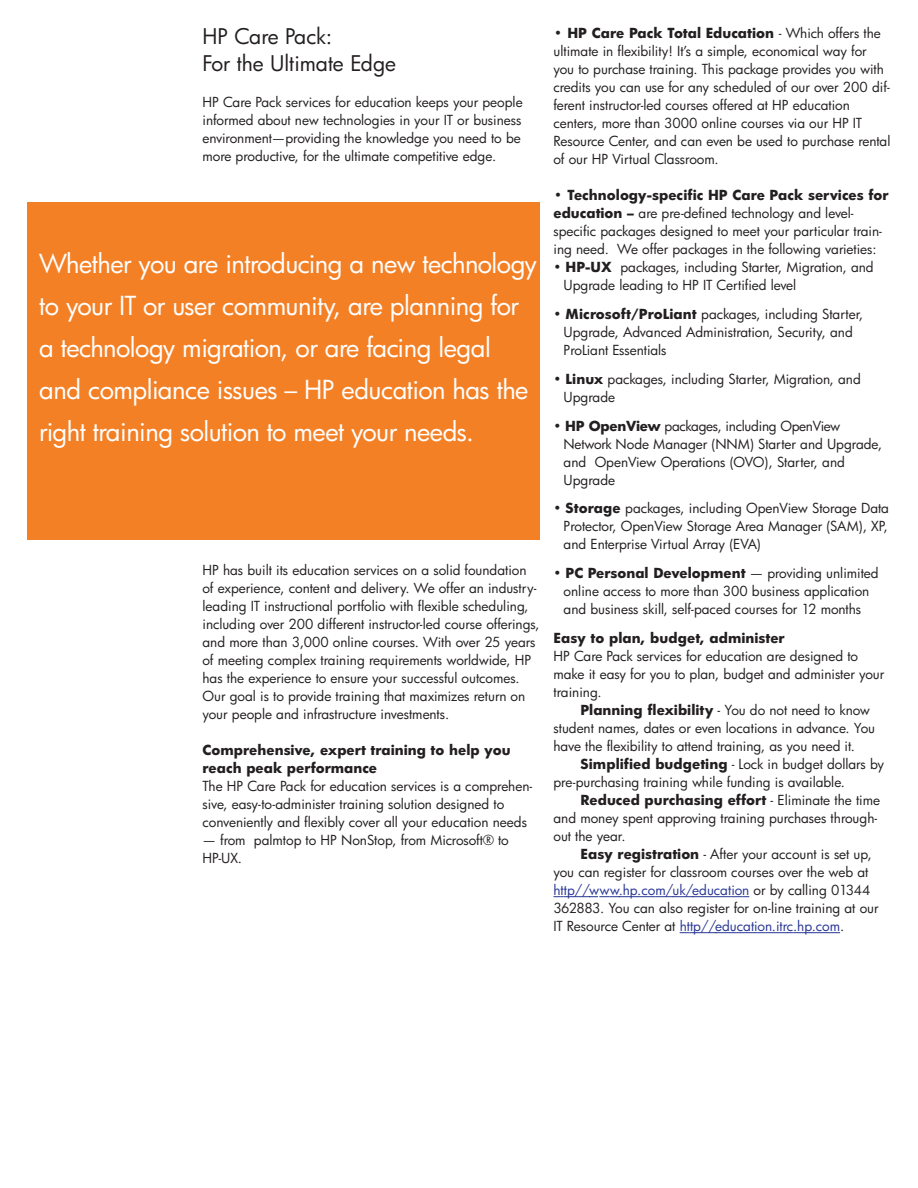
<style>
.page{position:relative;width:918px;height:1188px;background:#fff}
.page>*{position:absolute;margin:0;border:0;box-sizing:border-box;transform-origin:0 0}
.t1{font:25.5px/42px "Futura";letter-spacing:-.02em;color:#fff}
.t2{font:21px/27px "Futura";color:#231f20}
.t3{font:13.5px/18px "Futura";color:#231f20}
.t4{font:700 13.5px/18px "Futura";color:#231f20}
.s1{font-weight:700}
.s2{color:#293795}
</style>
<div class="page">
<svg style="left:554px;top:896px;width:195px;height:1px"></svg>
<svg style="left:680px;top:932px;width:160px;height:1px"></svg>
<div style="left:27px;top:202px;width:513px;height:338px;background:#f48026"></div>
<h2 class="t2" style="left:202px;top:25px;width:195px">HP Care Pack:<br>For the Ultimate Edge</h2>
<p class="t3" style="left:202px;top:95px;width:322px">HP Care Pack services for education keeps your people informed about new technologies in your IT or business environment—providing the knowledge you need to be more productive, for the ultimate competitive edge.</p>
<h1 class="t1" style="left:39px;top:245px;width:499px">Whether you are introducing a new technology to your IT or user community, are planning for a technology migration, or are facing legal and compliance issues – HP education has the right training solution to meet your needs.</h1>
<p class="t3" style="left:203px;top:563px;width:339px">HP has built its education services on a solid foundation of experience, content and delivery. We offer an industry&shy;leading IT instructional portfolio with flexible scheduling, including over 200 different instructor-led course offerings, and more than 3,000 online courses. With over 25 years of meeting complex training requirements worldwide, HP has the experience to ensure your successful outcomes.<br>Our goal is to provide training that maximizes return on your people and infrastructure investments.</p>
<p class="t4" style="left:203px;top:742px;width:310px">Comprehensive, expert training to help you reach peak performance</p>
<p class="t3" style="left:203px;top:778px;width:331px">The HP Care Pack for education services is a comprehen&shy;sive, easy-to-administer training solution designed to conveniently and flexibly cover all your education needs</p>
<p class="t3" style="left:203px;top:832px;width:308px">— from palmtop to HP NonStop, from Microsoft® to<br>HP-UX.</p>
<p class="t3" style="left:554px;top:25px;width:338px"><span class="s1">• HP Care Pack Total Education</span> - Which offers the ultimate in flexibility! It’s a simple, economical way for you to purchase training. This package provides you with credits you can use for any scheduled of our over 200 dif&shy;ferent instructor-led courses offered at HP education centers, more than 3000 online courses via our HP IT Resource Center, and can even be used to purchase rental of our HP Virtual Classroom.</p>
<p class="t3" style="left:554px;top:187px;width:336px"><span class="s1">• Technology-specific HP Care Pack services for education –</span> are pre-defined technology and level&shy;specific packages designed to meet your particular train&shy;ing need. We offer packages in the following varieties:</p>
<p class="t3" style="left:564px;top:259px;width:312px;text-indent:-10px">• <span class="s1">HP-UX</span> packages, including Starter, Migration, and<br>Upgrade leading to HP IT Certified level</p>
<p class="t3" style="left:564px;top:306px;width:301px;text-indent:-10px">• <span class="s1">Microsoft/ProLiant</span> packages, including Starter,<br>Upgrade, Advanced Administration, Security, and<br>ProLiant Essentials</p>
<p class="t3" style="left:564px;top:371px;width:299px;text-indent:-10px">• <span class="s1">Linux</span> packages, including Starter, Migration, and<br>Upgrade</p>
<p class="t3" style="left:564px;top:418px;width:320px;text-indent:-10px">• <span class="s1">HP OpenView</span> packages, including OpenView Network Node Manager (NNM) Starter and Upgrade, and OpenView Operations (OVO), Starter, and Upgrade</p>
<p class="t3" style="left:564px;top:501px;width:327px;text-align:justify;text-indent:-10px">• <span class="s1">Storage</span> packages, including OpenView Storage Data Protector, OpenView Storage Area Manager (SAM), XP, and Enterprise Virtual Array (EVA)</p>
<p class="t3" style="left:554px;top:565px;width:327px;text-align:center">• <span class="s1">PC Personal Development</span> — providing unlimited online access to more than 300 business application and business skill, self-paced courses for 12 months</p>
<p class="t4" style="left:554px;top:630px;width:233px">Easy to plan, budget, administer</p>
<p class="t3" style="left:554px;top:648px;width:332px">HP Care Pack services for education are designed to make it easy for you to plan, budget and administer your training.</p>
<p class="t3" style="left:554px;top:702px;width:323px;text-indent:27px"><span class="s1">Planning flexibility</span> - You do not need to know student names, dates or even locations in advance. You have the flexibility to attend training, as you need it.</p>
<p class="t3" style="left:554px;top:756px;width:332px;text-indent:27px"><span class="s1">Simplified budgeting</span> - Lock in budget dollars by pre-purchasing training while funding is available.</p>
<p class="t3" style="left:554px;top:792px;width:328px;text-indent:27px"><span class="s1">Reduced purchasing effort</span> - Eliminate the time and money spent approving training purchases through&shy;out the year.</p>
<p class="t3" style="left:553px;top:846px;width:327px;text-indent:27px"><span class="s1">Easy registration</span> - After your account is set up, you can register for classroom courses over the web at <span class="s2">http//www.hp.com/uk/education</span> or by calling 01344<br>362883. You can also register for on-line training at our IT Resource Center at <span class="s2">http//education.itrc.hp.com</span>.</p>
</div>
